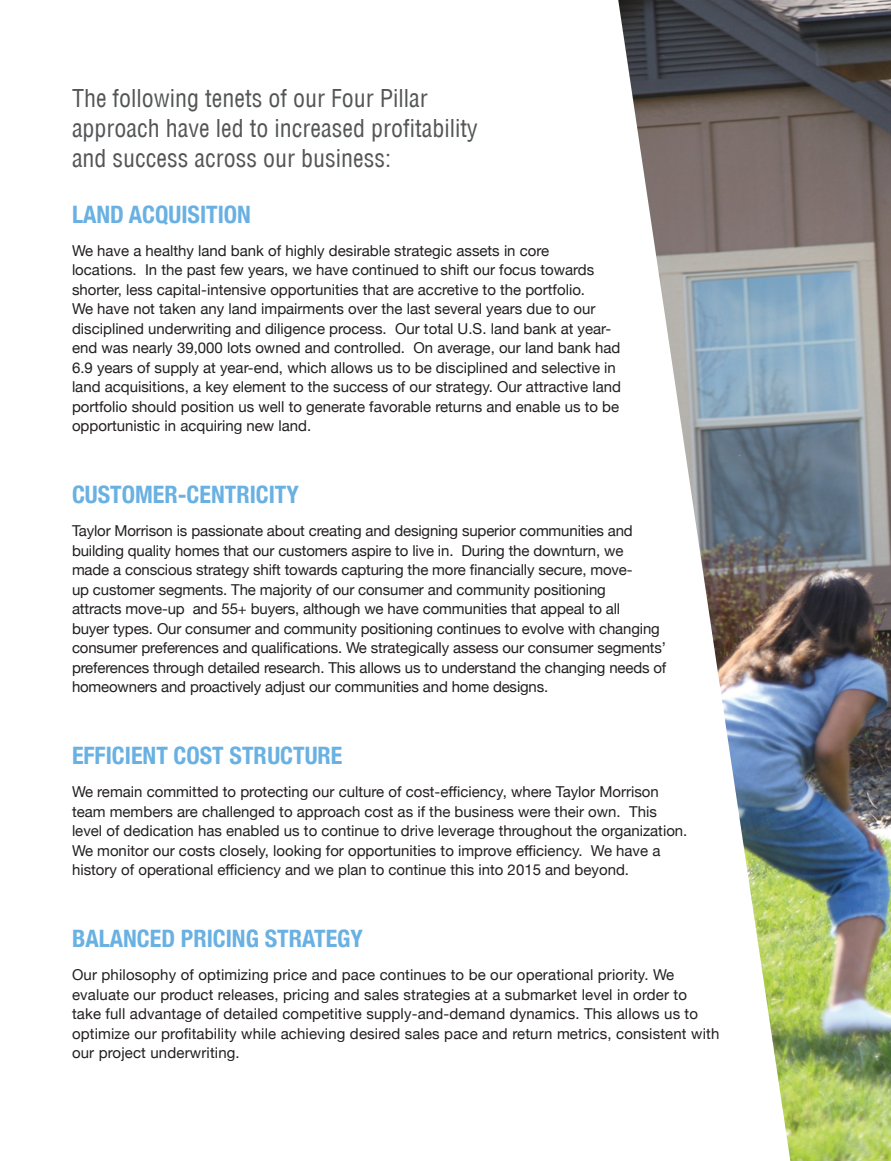
<style>
.page{position:relative;width:891px;height:1161px;background:#fff}
.page>*{position:absolute;margin:0;border:0;box-sizing:border-box;transform-origin:0 0}
.t1{font:condensed 24px/30px "Helvetica LT";color:#545557}
.t2{font:700 condensed 24px "Helvetica Neue";color:#69b1e2}
.t3{font:15px/19.5px "Helvetica Neue";color:#231f20}
</style>
<div class="page">
<img style="left:618px;top:0;width:273px;height:1161px">
<h1 class="t1" style="left:72px;top:84px;width:407px">The following tenets of our Four Pillar approach have led to increased profitability and success across our business:</h1>
<h1 class="t2" style="left:72px;top:194px;width:181px">LAND ACQUISITION</h1>
<p class="t3" style="left:72px;top:241px;width:551px">We have a healthy land bank of highly desirable strategic assets in core<br>locations. In the past few years, we have continued to shift our focus towards shorter, less capital-intensive opportunities that are accretive to the portfolio.<br>We have not taken any land impairments over the last several years due to our disciplined underwriting and diligence process. Our total U.S. land bank at year&shy;end was nearly 39,000 lots owned and controlled. On average, our land bank had 6.9 years of supply at year-end, which allows us to be disciplined and selective in land acquisitions, a key element to the success of our strategy. Our attractive land portfolio should position us well to generate favorable returns and enable us to be opportunistic in acquiring new land.</p>
<h1 class="t2" style="left:72px;top:475px;width:228px">CUSTOMER-CENTRICITY</h1>
<p class="t3" style="left:72px;top:522px;width:596px">Taylor Morrison is passionate about creating and designing superior communities and building quality homes that our customers aspire to live in. During the downturn, we<br>made a conscious strategy shift towards capturing the more financially secure, move-<br>up customer segments. The majority of our consumer and community positioning<br>attracts move-up and 55+ buyers, although we have communities that appeal to all<br>buyer types. Our consumer and community positioning continues to evolve with changing consumer preferences and qualifications. We strategically assess our consumer segments’ preferences through detailed research. This allows us to understand the changing needs of homeowners and proactively adjust our communities and home designs.</p>
<h1 class="t2" style="left:72px;top:736px;width:272px">EFFICIENT COST STRUCTURE</h1>
<p class="t3" style="left:72px;top:783px;width:617px">We remain committed to protecting our culture of cost-efficiency, where Taylor Morrison team members are challenged to approach cost as if the business were their own. This level of dedication has enabled us to continue to drive leverage throughout the organization.<br>We monitor our costs closely, looking for opportunities to improve efficiency. We have a history of operational efficiency and we plan to continue this into 2015 and beyond.</p>
<h1 class="t2" style="left:72px;top:919px;width:293px">BALANCED PRICING STRATEGY</h1>
<p class="t3" style="left:72px;top:966px;width:649px">Our philosophy of optimizing price and pace continues to be our operational priority. We evaluate our product releases, pricing and sales strategies at a submarket level in order to take full advantage of detailed competitive supply-and-demand dynamics. This allows us to optimize our profitability while achieving desired sales pace and return metrics, consistent with our project underwriting.</p>
</div>
